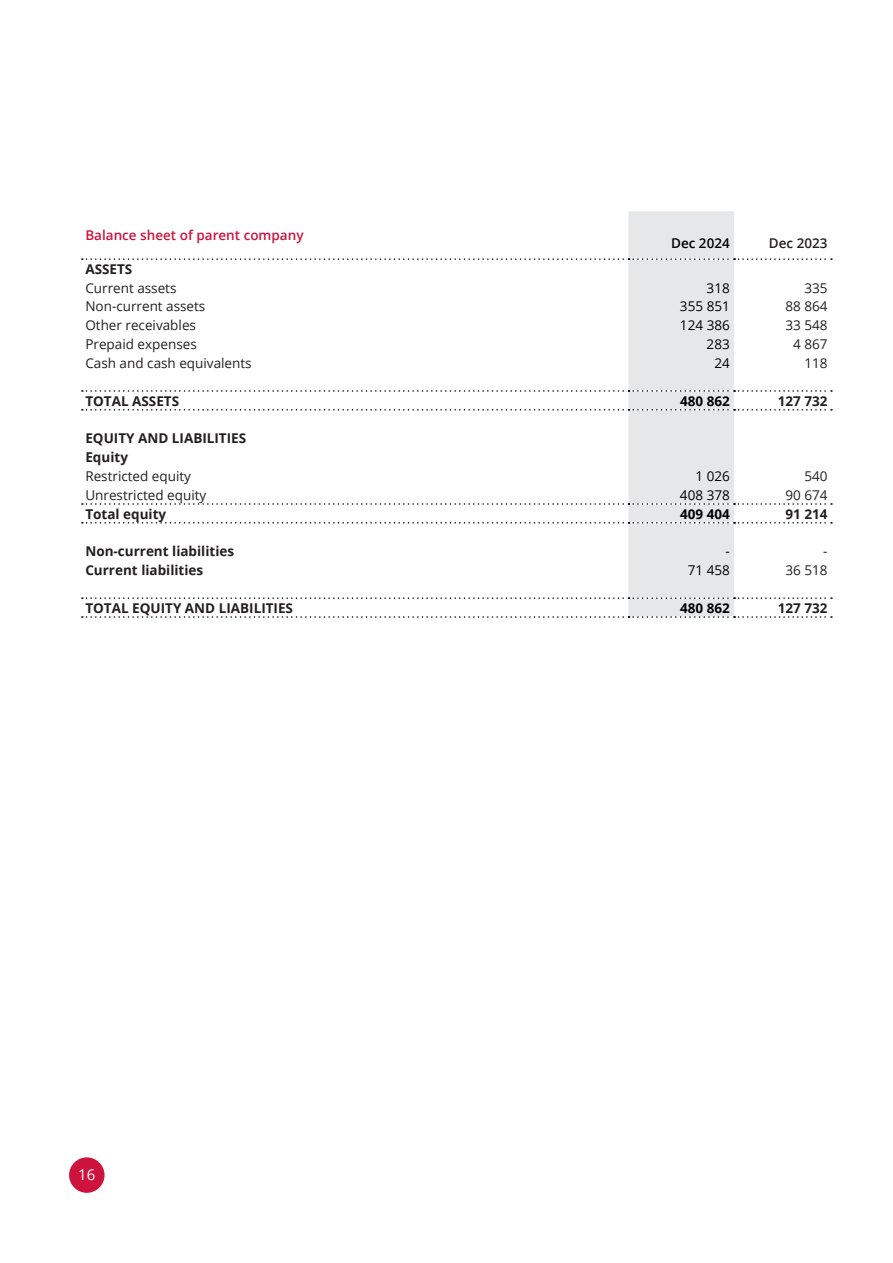
<style>
.page{position:relative;width:893px;height:1263px;background:#fff}
.page>*{position:absolute;margin:0;border:0;box-sizing:border-box;transform-origin:0 0}
.t1{font:15px "Open Sans";color:#fff}
.Table_-_data_-_black{font:700 13.5px "Open Sans";color:#231f20}
.Table_-_data_-_black-2{font:13.5px "Open Sans";color:#231f20}
.Table_-_data_number_-_color{font:13.5px "Open Sans";color:#000}
.Table_-_data_number_-_black{font:13.5px "Open Sans";color:#231f20}
.Table_-_subtitle_-_black{font:600 13.5px "Open Sans";color:#cd123d}
.Table_-_data_number_-_color-2{font:700 13.5px "Open Sans";color:#000}
.Table_-_data_number_-_black-2{font:700 13.5px "Open Sans";color:#231f20}
.Table_-_title_column_-_color{font:600 13.5px "Open Sans";color:#000}
.Table_-_title_column_-_black_-_right{font:600 13.5px "Open Sans";color:#231f20}
</style>
<div class="page">
<div style="left:69px;top:1157px;width:36px;height:36px;background:#cd123d;border-radius:50%"></div>
<svg style="left:82px;top:211px;width:750px;height:407px"></svg>
<p class="Table_-_subtitle_-_black" style="left:85px;top:226px;width:220px">Balance sheet of parent company</p>
<p class="Table_-_title_column_-_color" style="left:671px;top:234px;width:60px">Dec 2024</p>
<p class="Table_-_title_column_-_black_-_right" style="left:769px;top:234px;width:60px">Dec 2023</p>
<p class="Table_-_data_-_black" style="left:85px;top:259px;width:49px">ASSETS</p>
<p class="Table_-_data_-_black-2" style="left:85px;top:278px;width:93px">Current assets</p>
<p class="Table_-_data_number_-_color" style="left:707px;top:278px;width:25px">318</p>
<p class="Table_-_data_number_-_black" style="left:804px;top:278px;width:25px">335</p>
<p class="Table_-_data_-_black-2" style="left:85px;top:297px;width:122px">Non-current assets</p>
<p class="Table_-_data_number_-_color" style="left:680px;top:297px;width:51px">355 851</p>
<p class="Table_-_data_number_-_black" style="left:785px;top:297px;width:44px">88 864</p>
<p class="Table_-_data_-_black-2" style="left:85px;top:316px;width:112px">Other receivables</p>
<p class="Table_-_data_number_-_color" style="left:680px;top:316px;width:51px">124 386</p>
<p class="Table_-_data_number_-_black" style="left:785px;top:316px;width:44px">33 548</p>
<p class="Table_-_data_-_black-2" style="left:85px;top:335px;width:113px">Prepaid expenses</p>
<p class="Table_-_data_number_-_color" style="left:707px;top:335px;width:25px">283</p>
<p class="Table_-_data_number_-_black" style="left:793px;top:335px;width:36px">4 867</p>
<p class="Table_-_data_-_black-2" style="left:85px;top:354px;width:168px">Cash and cash equivalents</p>
<p class="Table_-_data_number_-_color" style="left:714px;top:354px;width:17px">24</p>
<p class="Table_-_data_number_-_black" style="left:804px;top:354px;width:25px">118</p>
<p class="Table_-_data_-_black" style="left:85px;top:391px;width:95px">TOTAL ASSETS</p>
<p class="Table_-_data_number_-_color-2" style="left:680px;top:391px;width:51px">480 862</p>
<p class="Table_-_data_number_-_black-2" style="left:778px;top:391px;width:51px">127 732</p>
<p class="Table_-_data_-_black" style="left:85px;top:429px;width:162px">EQUITY AND LIABILITIES</p>
<p class="Table_-_data_-_black" style="left:85px;top:448px;width:44px">Equity</p>
<p class="Table_-_data_-_black-2" style="left:85px;top:467px;width:107px">Restricted equity</p>
<p class="Table_-_data_number_-_color" style="left:695px;top:467px;width:36px">1 026</p>
<p class="Table_-_data_number_-_black" style="left:804px;top:467px;width:25px">540</p>
<p class="Table_-_data_-_black-2" style="left:85px;top:486px;width:123px">Unrestricted equity</p>
<p class="Table_-_data_number_-_color" style="left:680px;top:486px;width:51px">408 378</p>
<p class="Table_-_data_number_-_black" style="left:785px;top:486px;width:44px">90 674</p>
<p class="Table_-_data_-_black" style="left:85px;top:504px;width:82px">Total equity</p>
<p class="Table_-_data_number_-_color-2" style="left:680px;top:504px;width:51px">409 404</p>
<p class="Table_-_data_number_-_black-2" style="left:785px;top:504px;width:44px">91 214</p>
<p class="Table_-_data_-_black" style="left:85px;top:542px;width:150px">Non-current liabilities</p>
<p class="Table_-_data_number_-_color" style="left:725px;top:542px;width:6px">-</p>
<p class="Table_-_data_number_-_black" style="left:823px;top:542px;width:6px">-</p>
<p class="Table_-_data_-_black" style="left:85px;top:561px;width:119px">Current liabilities</p>
<p class="Table_-_data_number_-_color" style="left:688px;top:561px;width:44px">71 458</p>
<p class="Table_-_data_number_-_black" style="left:785px;top:561px;width:44px">36 518</p>
<p class="Table_-_data_-_black" style="left:85px;top:598px;width:209px">TOTAL EQUITY AND LIABILITIES</p>
<p class="Table_-_data_number_-_color-2" style="left:680px;top:598px;width:51px">480 862</p>
<p class="Table_-_data_number_-_black-2" style="left:778px;top:598px;width:51px">127 732</p>
<p class="t1" style="left:78px;top:1165px;width:19px">16</p>
</div>
